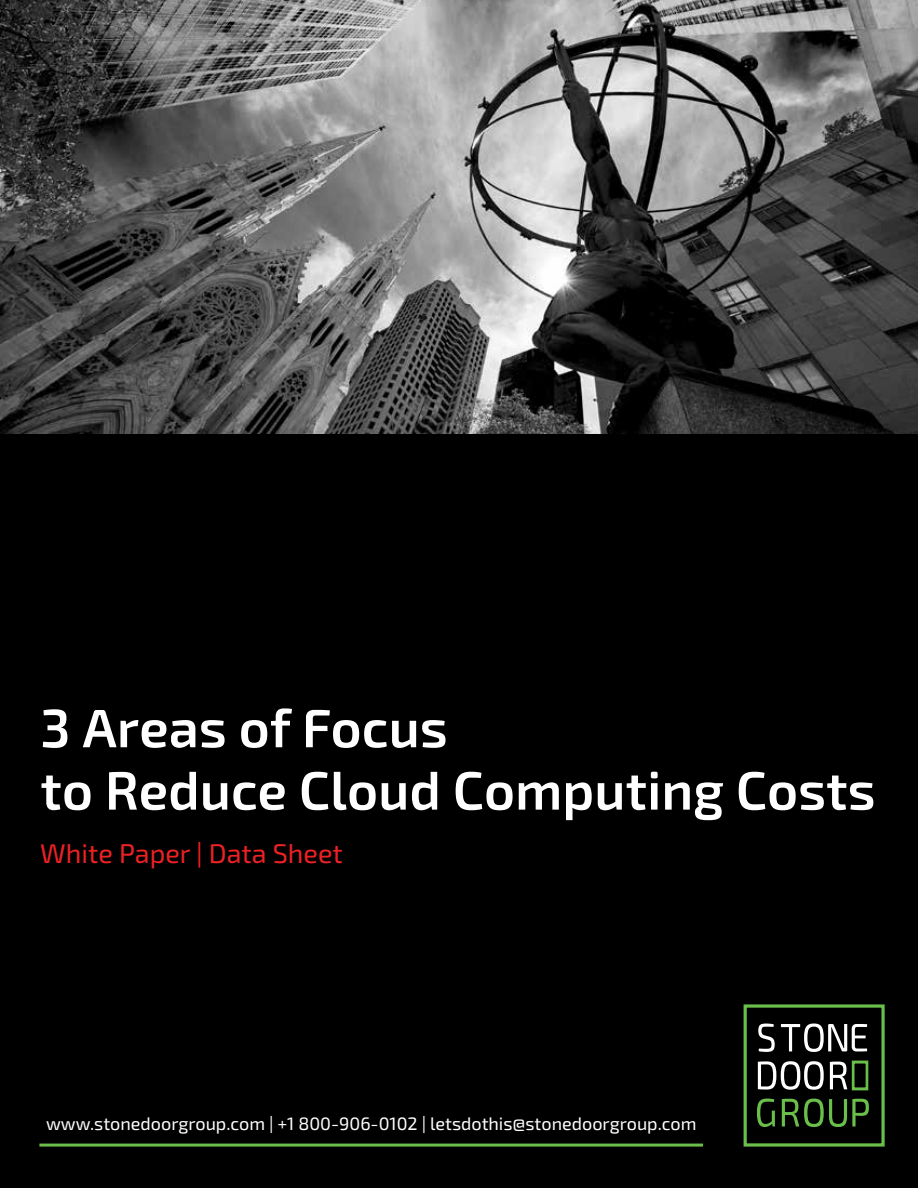
<style>
.page{position:relative;width:918px;height:1188px;background:#fff}
.page>*{position:absolute;margin:0;border:0;box-sizing:border-box;transform-origin:0 0}
.t1{font:600 54px/62.4px "Exo 2.0";color:#fff}
.t2{font:27px "Exo 2.0";color:#ed2124}
.t3{font:18px "Exo 2.0";color:#fff}
</style>
<div class="page">
<div style="left:0;top:434px;width:918px;height:754px;background:#000"></div>
<div style="left:744px;top:1004px;width:141px;height:143px;border:3px solid #6abf4b"></div>
<svg style="left:758px;top:1024px;width:17px;height:28px"></svg>
<svg style="left:781px;top:1024px;width:86px;height:28px"></svg>
<svg style="left:758px;top:1061px;width:66px;height:29px"></svg>
<svg style="left:757px;top:1099px;width:18px;height:28px"></svg>
<svg style="left:782px;top:1099px;width:87px;height:28px;background:#244119"></svg>
<svg style="left:830px;top:1059px;width:39px;height:33px"></svg>
<img style="left:0;top:0;width:918px;height:434px">
<hr style="left:39px;top:1144px;width:664px;height:3px;background:#6bbe4a">
<h1 class="t1" style="left:40px;top:698px;width:837px">3 Areas of Focus<br>to Reduce Cloud Computing Costs</h1>
<h2 class="t2" style="left:40px;top:837px;width:304px">White Paper | Data Sheet</h2>
<p class="t3" style="left:46px;top:1113px;width:652px">www.stonedoorgroup.com | +1 800-906-0102 | letsdothis@stonedoorgroup.com</p>
</div>
